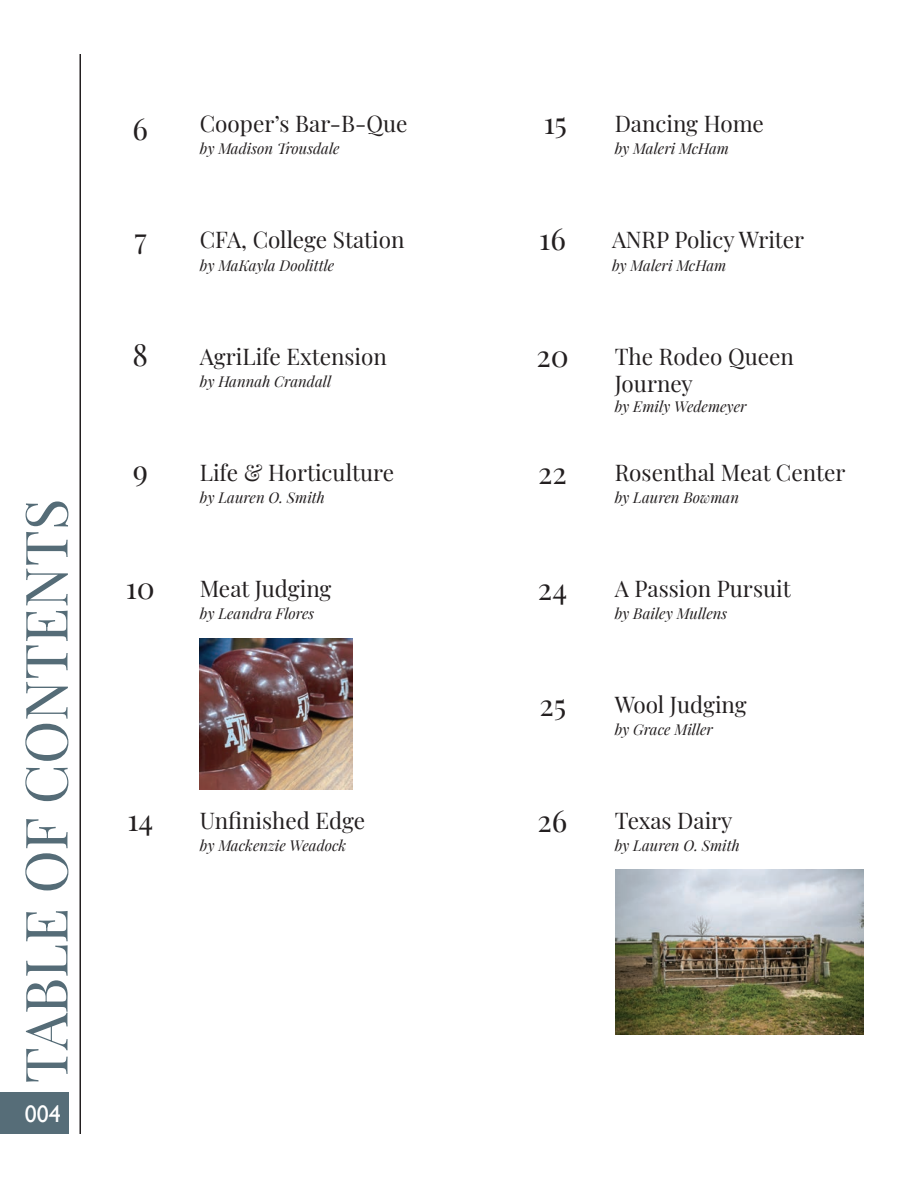
<style>
.page{position:relative;width:918px;height:1188px;background:#fff}
.page>*{position:absolute;margin:0;border:0;box-sizing:border-box;transform-origin:0 0}
.t1{font:58.5px "Playfair Display";color:#556c77}
.t2{font:31.5px "Futura";color:#fff}
.t3{font:30px "Playfair Display";color:#231f20}
.t4{font:24px "Gill Sans";color:#fff}
.t5{font:22.5px/27px "Playfair Display";color:#231f20}
.t6{font:italic 15px "Playfair Display";color:#231f20}
</style>
<div class="page">
<hr style="left:80px;top:54px;width:1px;height:1080px;background:#231f20">
<img style="left:615px;top:870px;width:248px;height:165px">
<img style="left:200px;top:638px;width:152px;height:151px">
<div style="left:0;top:1092px;width:68px;height:42px;background:#566d78"></div>
<p class="t1" style="left:0;top:1083px;width:586px;rotate:-90deg">TABLE OF CONTENTS</p>
<p class="t2" style="left:4px;top:1094px;width:56px">004</p>
<p class="t4" style="left:25px;top:1100px;width:37px">004</p>
<p class="t3" style="left:133px;top:106px;width:17px">6</p>
<p class="t5" style="left:200px;top:109px;width:209px">Cooper’s Bar-B-Que</p>
<p class="t6" style="left:200px;top:137px;width:141px">by Madison Trousdale</p>
<p class="t3" style="left:134px;top:216px;width:14px">7</p>
<p class="t5" style="left:200px;top:225px;width:206px">CFA, College Station</p>
<p class="t6" style="left:200px;top:253px;width:136px">by MaKayla Doolittle</p>
<p class="t3" style="left:133px;top:331px;width:17px">8</p>
<p class="t5" style="left:200px;top:341px;width:189px">AgriLife Extension</p>
<p class="t6" style="left:200px;top:369px;width:133px">by Hannah Crandall</p>
<p class="t3" style="left:133px;top:447px;width:17px">9</p>
<p class="t5" style="left:200px;top:457px;width:196px">Life &amp; Horticulture</p>
<p class="t6" style="left:200px;top:485px;width:127px">by Lauren O. Smith</p>
<p class="t3" style="left:126px;top:564px;width:31px">10</p>
<p class="t5" style="left:200px;top:573px;width:133px">Meat Judging</p>
<p class="t6" style="left:200px;top:602px;width:116px">by Leandra Flores</p>
<p class="t3" style="left:127px;top:796px;width:27px">14</p>
<p class="t5" style="left:200px;top:805px;width:167px">Unfinished Edge</p>
<p class="t6" style="left:200px;top:834px;width:148px">by Mackenzie Weadock</p>
<p class="t3" style="left:544px;top:99px;width:25px">15</p>
<p class="t5" style="left:615px;top:109px;width:151px">Dancing Home</p>
<p class="t6" style="left:615px;top:137px;width:116px">by Maleri McHam</p>
<p class="t3" style="left:539px;top:216px;width:28px">16</p>
<p class="t5" style="left:612px;top:225px;width:194px">ANRP Policy Writer</p>
<p class="t6" style="left:612px;top:253px;width:116px">by Maleri McHam</p>
<p class="t3" style="left:536px;top:333px;width:34px">20</p>
<p class="t5" style="left:615px;top:341px;width:181px">The Rodeo Queen<br>Journey</p>
<p class="t6" style="left:615px;top:394px;width:133px">by Emily Wedemeyer</p>
<p class="t3" style="left:538px;top:449px;width:30px">22</p>
<p class="t5" style="left:615px;top:457px;width:232px">Rosenthal Meat Center</p>
<p class="t6" style="left:615px;top:485px;width:126px">by Lauren Bowman</p>
<p class="t3" style="left:538px;top:565px;width:31px">24</p>
<p class="t5" style="left:615px;top:573px;width:177px">A Passion Pursuit</p>
<p class="t6" style="left:615px;top:602px;width:114px">by Bailey Mullens</p>
<p class="t3" style="left:539px;top:681px;width:28px">25</p>
<p class="t5" style="left:615px;top:689px;width:134px">Wool Judging</p>
<p class="t6" style="left:615px;top:718px;width:100px">by Grace Miller</p>
<p class="t3" style="left:538px;top:797px;width:31px">26</p>
<p class="t5" style="left:615px;top:805px;width:119px">Texas Dairy</p>
<p class="t6" style="left:615px;top:834px;width:127px">by Lauren O. Smith</p>
</div>
